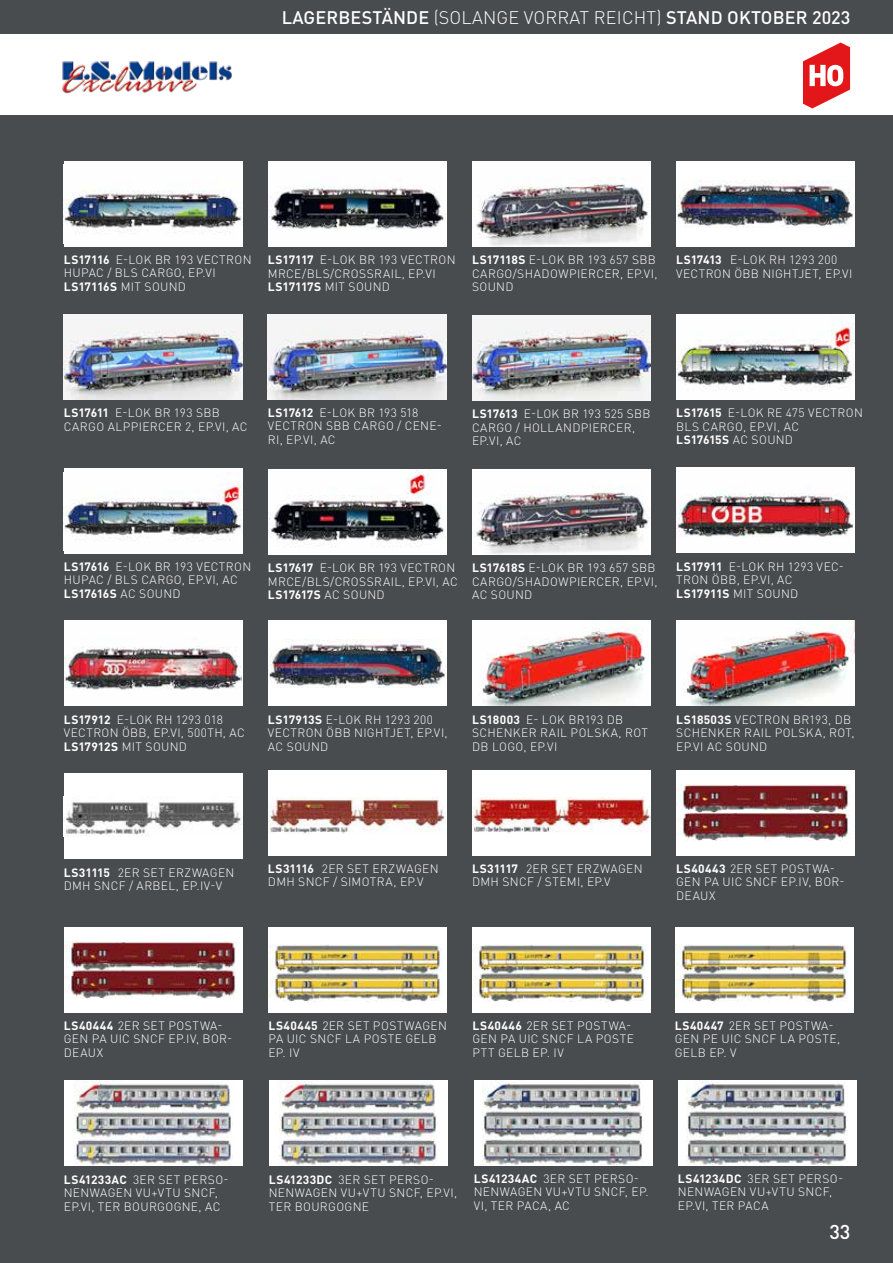
<style>
.page{position:relative;width:893px;height:1263px;background:#fff}
.page>*{position:absolute;margin:0;border:0;box-sizing:border-box;transform-origin:0 0}
.t1{font:500 19.8px "DIN Pro";color:#fff}
.t2{font:500 18px "DIN Pro";letter-spacing:.01em;color:#fff}
.t3{font:300 12px/13.5px "DIN Pro";letter-spacing:.03em;color:#fff}
.s1{font-weight:300}
.s2{font-weight:700}
</style>
<div class="page">
<div style="left:0;top:115px;width:893px;height:1148px;background:#494c4f"></div>
<svg style="left:803px;top:43px;width:47px;height:65px"></svg>
<div style="left:0;top:0;width:893px;height:34px;background:#494c4f"></div>
<img style="left:269px;top:162px;width:177px;height:85px">
<div style="left:64px;top:162px;width:178px;height:85px;background:#fff"></div>
<img style="left:64px;top:190px;width:177px;height:44px">
<img style="left:676px;top:315px;width:179px;height:85px">
<img style="left:269px;top:469px;width:177px;height:86px">
<div style="left:64px;top:469px;width:178px;height:85px;background:#fff"></div>
<img style="left:64px;top:472px;width:178px;height:69px">
<img style="left:64px;top:315px;width:178px;height:85px">
<div style="left:472px;top:770px;width:179px;height:85px;background:#fff"></div>
<img style="left:473px;top:798px;width:177px;height:36px">
<div style="left:268px;top:770px;width:178px;height:85px;background:#fff"></div>
<img style="left:268px;top:797px;width:177px;height:37px">
<div style="left:64px;top:774px;width:178px;height:85px;background:#fff"></div>
<img style="left:64px;top:798px;width:178px;height:39px">
<img style="left:64px;top:621px;width:178px;height:85px">
<img style="left:677px;top:468px;width:177px;height:85px">
<img style="left:472px;top:621px;width:179px;height:85px">
<img style="left:472px;top:315px;width:179px;height:85px">
<img style="left:268px;top:315px;width:178px;height:85px">
<img style="left:62px;top:61px;width:170px;height:33px">
<img style="left:676px;top:621px;width:179px;height:85px">
<div style="left:676px;top:770px;width:179px;height:85px;background:#fff"></div>
<img style="left:677px;top:784px;width:173px;height:57px">
<img style="left:472px;top:162px;width:179px;height:85px">
<img style="left:472px;top:469px;width:179px;height:86px">
<div style="left:676px;top:162px;width:179px;height:85px;background:#fff"></div>
<img style="left:677px;top:180px;width:177px;height:48px">
<div style="left:268px;top:621px;width:178px;height:85px;background:#fff"></div>
<img style="left:268px;top:640px;width:178px;height:47px">
<div style="left:269px;top:1081px;width:178px;height:85px;background:#fff"></div>
<img style="left:279px;top:1081px;width:157px;height:85px">
<div style="left:64px;top:1081px;width:178px;height:85px;background:#fff"></div>
<img style="left:74px;top:1081px;width:157px;height:85px">
<div style="left:474px;top:1080px;width:178px;height:85px;background:#fff"></div>
<img style="left:482px;top:1080px;width:162px;height:85px">
<div style="left:678px;top:1080px;width:178px;height:85px;background:#fff"></div>
<img style="left:687px;top:1080px;width:161px;height:85px">
<div style="left:64px;top:927px;width:178px;height:85px;background:#fff"></div>
<img style="left:64px;top:941px;width:173px;height:57px">
<div style="left:268px;top:927px;width:179px;height:85px;background:#fff"></div>
<img style="left:269px;top:944px;width:173px;height:57px">
<div style="left:472px;top:927px;width:179px;height:85px;background:#fff"></div>
<img style="left:473px;top:944px;width:173px;height:57px">
<div style="left:675px;top:927px;width:178px;height:85px;background:#fff"></div>
<img style="left:675px;top:944px;width:173px;height:57px">
<h2 class="t2" style="left:282px;top:6px;width:570px">LAGERBESTÄNDE <span class="s1">(SOLANGE VORRAT REICHT)</span> STAND OKTOBER 2023</h2>
<p class="t3" style="left:64px;top:252px;width:189px"><span class="s2">LS17116</span> E-LOK BR 193 VECTRON<br>HUPAC / BLS CARGO, EP.VI<br><span class="s2">LS17116S</span> MIT SOUND</p>
<p class="t3" style="left:268px;top:253px;width:189px"><span class="s2">LS17117</span> E-LOK BR 193 VECTRON<br>MRCE/BLS/CROSSRAIL, EP.VI<br><span class="s2">LS17117S</span> MIT SOUND</p>
<p class="t3" style="left:472px;top:253px;width:187px"><span class="s2">LS17118S</span> E-LOK BR 193 657 SBB<br>CARGO/SHADOWPIERCER, EP.VI,<br>SOUND</p>
<p class="t3" style="left:676px;top:253px;width:178px"><span class="s2">LS17413</span> E-LOK RH 1293 200<br>VECTRON ÖBB NIGHTJET, EP.VI</p>
<p class="t3" style="left:64px;top:406px;width:185px"><span class="s2">LS17611</span> E-LOK BR 193 SBB<br>CARGO ALPPIERCER 2, EP.VI, AC</p>
<p class="t3" style="left:268px;top:405px;width:175px"><span class="s2">LS17612</span> E-LOK BR 193 518<br>VECTRON SBB CARGO / CENE-<br>RI, EP.VI, AC</p>
<p class="t3" style="left:472px;top:406px;width:180px"><span class="s2">LS17613</span> E-LOK BR 193 525 SBB<br>CARGO / HOLLANDPIERCER,<br>EP.VI, AC</p>
<p class="t3" style="left:676px;top:406px;width:188px"><span class="s2">LS17615</span> E-LOK RE 475 VECTRON<br>BLS CARGO, EP.VI, AC<br><span class="s2">LS17615S</span> AC SOUND</p>
<p class="t3" style="left:64px;top:559px;width:189px"><span class="s2">LS17616</span> E-LOK BR 193 VECTRON<br>HUPAC / BLS CARGO, EP.VI, AC<br><span class="s2">LS17616S</span> AC SOUND</p>
<p class="t3" style="left:268px;top:561px;width:191px"><span class="s2">LS17617</span> E-LOK BR 193 VECTRON<br>MRCE/BLS/CROSSRAIL, EP.VI, AC<br><span class="s2">LS17617S</span> AC SOUND</p>
<p class="t3" style="left:472px;top:561px;width:187px"><span class="s2">LS17618S</span> E-LOK BR 193 657 SBB<br>CARGO/SHADOWPIERCER, EP.VI,<br>AC SOUND</p>
<p class="t3" style="left:676px;top:559px;width:169px"><span class="s2">LS17911</span> E-LOK RH 1293 VEC-<br>TRON ÖBB, EP.VI, AC<br><span class="s2">LS17911S</span> MIT SOUND</p>
<p class="t3" style="left:64px;top:712px;width:183px"><span class="s2">LS17912</span> E-LOK RH 1293 018<br>VECTRON ÖBB, EP.VI, 500TH, AC<br><span class="s2">LS17912S</span> MIT SOUND</p>
<p class="t3" style="left:268px;top:712px;width:181px"><span class="s2">LS17913S</span> E-LOK RH 1293 200<br>VECTRON ÖBB NIGHTJET, EP.VI,<br>AC SOUND</p>
<p class="t3" style="left:472px;top:712px;width:177px"><span class="s2">LS18003</span> E- LOK BR193 DB<br>SCHENKER RAIL POLSKA, ROT<br>DB LOGO, EP.VI</p>
<p class="t3" style="left:676px;top:712px;width:180px"><span class="s2">LS18503S</span> VECTRON BR193, DB<br>SCHENKER RAIL POLSKA, ROT,<br>EP.VI AC SOUND</p>
<p class="t3" style="left:64px;top:865px;width:172px"><span class="s2">LS31115</span> 2ER SET ERZWAGEN<br>DMH SNCF / ARBEL, EP.IV-V</p>
<p class="t3" style="left:268px;top:861px;width:172px"><span class="s2">LS31116</span> 2ER SET ERZWAGEN<br>DMH SNCF / SIMOTRA, EP.V</p>
<p class="t3" style="left:472px;top:861px;width:172px"><span class="s2">LS31117</span> 2ER SET ERZWAGEN<br>DMH SNCF / STEMI, EP.V</p>
<p class="t3" style="left:676px;top:861px;width:170px"><span class="s2">LS40443</span> 2ER SET POSTWA-<br>GEN PA UIC SNCF EP.IV, BOR-<br>DEAUX</p>
<p class="t3" style="left:64px;top:1018px;width:170px"><span class="s2">LS40444</span> 2ER SET POSTWA-<br>GEN PA UIC SNCF EP.IV, BOR-<br>DEAUX</p>
<p class="t3" style="left:268px;top:1018px;width:180px"><span class="s2">LS40445</span> 2ER SET POSTWAGEN<br>PA UIC SNCF LA POSTE GELB<br>EP. IV</p>
<p class="t3" style="left:472px;top:1018px;width:163px"><span class="s2">LS40446</span> 2ER SET POSTWA-<br>GEN PA UIC SNCF LA POSTE<br>PTT GELB EP. IV</p>
<p class="t3" style="left:675px;top:1018px;width:167px"><span class="s2">LS40447</span> 2ER SET POSTWA-<br>GEN PE UIC SNCF LA POSTE,<br>GELB EP. V</p>
<p class="t3" style="left:64px;top:1172px;width:166px"><span class="s2">LS41233AC</span> 3ER SET PERSO-<br>NENWAGEN VU+VTU SNCF,<br>EP.VI, TER BOURGOGNE, AC</p>
<p class="t3" style="left:474px;top:1171px;width:176px"><span class="s2">LS41234AC</span> 3ER SET PERSO-<br>NENWAGEN VU+VTU SNCF, EP.<br>VI, TER PACA, AC</p>
<p class="t3" style="left:678px;top:1171px;width:167px"><span class="s2">LS41234DC</span> 3ER SET PERSO-<br>NENWAGEN VU+VTU SNCF,<br>EP.VI, TER PACA</p>
<p class="t3" style="left:269px;top:1172px;width:190px"><span class="s2">LS41233DC</span> 3ER SET PERSO-<br>NENWAGEN VU+VTU SNCF, EP.VI,<br>TER BOURGOGNE</p>
<h1 class="t1" style="left:829px;top:1218px;width:22px">33</h1>
</div>
